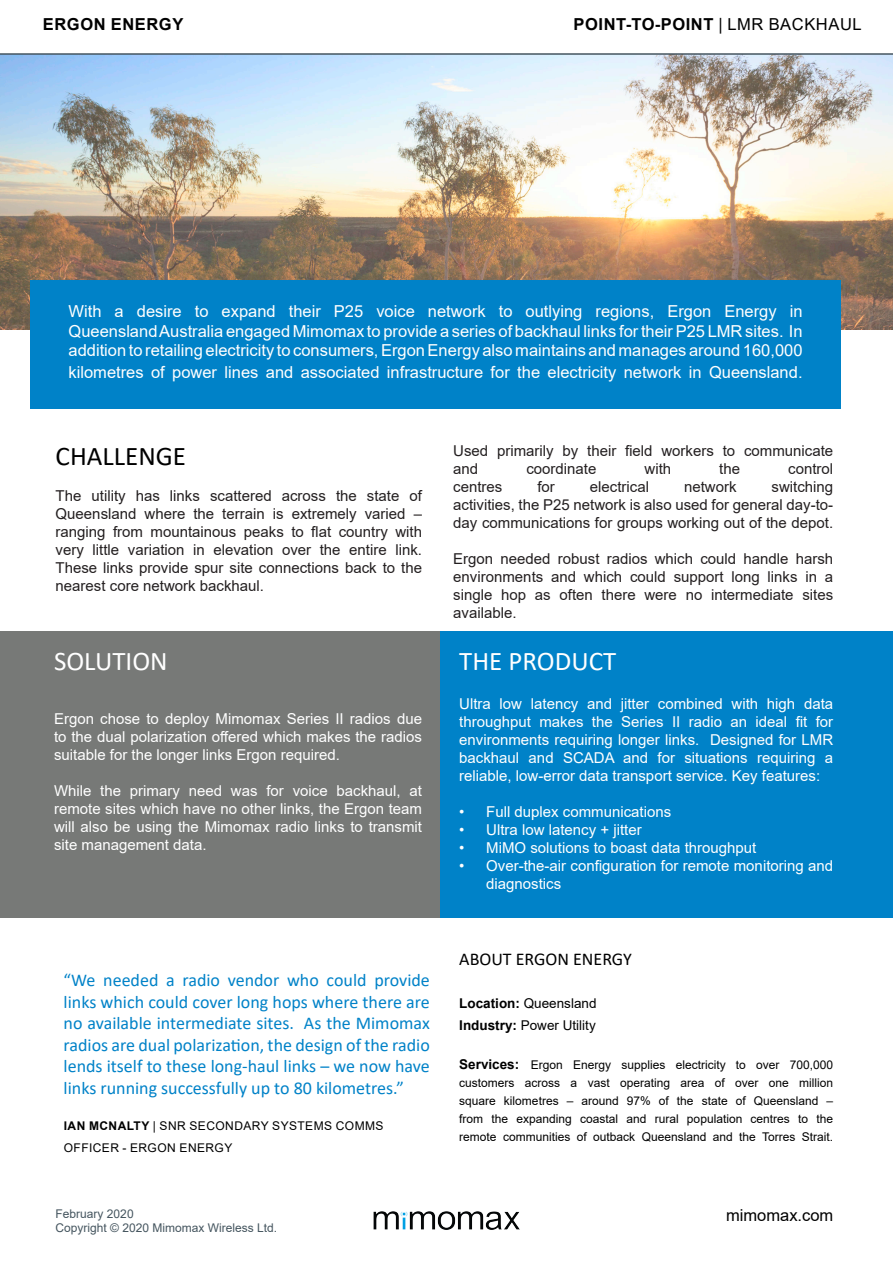
<style>
.page{position:relative;width:893px;height:1263px;background:#fff}
.page>*{position:absolute;margin:0;border:0;box-sizing:border-box;transform-origin:0 0}
.t1{font:27px "Calibri";color:#fff}
.t2{font:27px "Calibri";color:#000}
.t3{font:18px/21.6px "Calibri";color:#0082c8;text-align:justify}
.t4{font:18px "Calibri";color:#000}
.t5{font:16.5px "Arial";color:#fff}
.t6{font:700 16.5px "Arial";letter-spacing:.035em;color:#000}
.t7{font:16.5px "Arial";color:#000}
.t8{font:15px/18px "Arial";color:#fff}
.t9{font:15px/18px "Arial";color:#231f20;text-align:justify}
.t10{font:13.5px "Arial";color:#000}
.t11{font:12px/18px "Arial";color:#000;text-align:justify}
.t12{font:12px "Arial";letter-spacing:.035em;color:#000}
.t13{font:12px "Arial";color:#45555f}
.s1{font-weight:400}
.s2{font-weight:700}
.s3{font-weight:700;font-size:13.5px}
</style>
<div class="page">
<img style="left:0;top:55px;width:893px;height:274px">
<div style="left:31px;top:280px;width:810px;height:128px;background:#0082c8"></div>
<div style="left:0;top:631px;width:893px;height:286px;background:#777977"></div>
<img style="left:373px;top:1211px;width:147px;height:19px">
<hr style="left:0;top:53px;width:893px;height:2px;background:#45555f">
<div style="left:441px;top:631px;width:452px;height:286px;background:#0082c8"></div>
<p class="t6" style="left:43px;top:13px;width:142px">ERGON ENERGY</p>
<p class="t6" style="left:574px;top:13px;width:290px">POINT-TO-POINT <span class="s1">| LMR BACKHAUL</span></p>
<p class="t5" style="left:69px;top:300px;width:736px">With a desire to expand their P25 voice network to outlying regions, Ergon Energy in</p>
<p class="t5" style="left:69px;top:319px;width:735px">Queensland Australia engaged Mimomax to provide a series of backhaul links for their P25 LMR sites. In</p>
<p class="t5" style="left:69px;top:339px;width:735px">addition to retailing electricity to consumers, Ergon Energy also maintains and manages around 160,000</p>
<p class="t5" style="left:69px;top:361px;width:735px">kilometres of power lines and associated infrastructure for the electricity network in Queensland.</p>
<p class="t2" style="left:56px;top:437px;width:132px">CHALLENGE</p>
<p class="t9" style="left:56px;top:486px;width:368px">The utility has links scattered across the state of</p>
<p class="t9" style="left:56px;top:504px;width:368px">Queensland where the terrain is extremely varied –</p>
<p class="t9" style="left:56px;top:522px;width:368px">ranging from mountainous peaks to flat country with very little variation in elevation over the entire link.<br>These links provide spur site connections back to the</p>
<p class="t9" style="left:56px;top:576px;width:210px">nearest core network backhaul.</p>
<p class="t1" style="left:54px;top:642px;width:115px">SOLUTION</p>
<p class="t8" style="left:54px;top:709px;width:370px;text-align:justify">Ergon chose to deploy Mimomax Series II radios due to the dual polarization offered which makes the radios suitable for the longer links Ergon required.</p>
<p class="t8" style="left:54px;top:781px;width:369px">While the primary need was for voice backhaul, at</p>
<p class="t8" style="left:54px;top:799px;width:369px;text-align:justify">remote sites which have no other links, the Ergon team will also be using the Mimomax radio links to transmit site management data.</p>
<p class="t3" style="left:64px;top:969px;width:368px">“We needed a radio vendor who could provide links which could cover long hops where there are no available intermediate sites. As the Mimomax radios are dual polarization, the design of the radio lends itself to these long-haul links – we now have links running successfully up to 80 kilometres.”</p>
<p class="t12" style="left:64px;top:1117px;width:321px"><span class="s2">IAN MCNALTY</span> | SNR SECONDARY SYSTEMS COMMS</p>
<p class="t12" style="left:64px;top:1139px;width:170px">OFFICER - ERGON ENERGY</p>
<p class="t13" style="left:56px;top:1205px;width:80px">February 2020</p>
<p class="t13" style="left:56px;top:1219px;width:223px">Copyright © 2020 Mimomax Wireless Ltd.</p>
<p class="t9" style="left:453px;top:441px;width:381px">Used primarily by their field workers to communicate</p>
<p class="t9" style="left:453px;top:459px;width:27px">and</p>
<p class="t9" style="left:526px;top:459px;width:72px">coordinate</p>
<p class="t9" style="left:644px;top:459px;width:28px">with</p>
<p class="t9" style="left:719px;top:459px;width:22px">the</p>
<p class="t9" style="left:788px;top:459px;width:47px">control</p>
<p class="t9" style="left:453px;top:477px;width:51px">centres</p>
<p class="t9" style="left:537px;top:477px;width:19px">for</p>
<p class="t9" style="left:590px;top:477px;width:61px">electrical</p>
<p class="t9" style="left:684px;top:477px;width:54px">network</p>
<p class="t9" style="left:771px;top:477px;width:63px">switching</p>
<p class="t9" style="left:453px;top:495px;width:381px">activities, the P25 network is also used for general day-to&shy;day communications for groups working out of the depot.</p>
<p class="t9" style="left:453px;top:549px;width:381px">Ergon needed robust radios which could handle harsh</p>
<p class="t9" style="left:453px;top:567px;width:381px">environments and which could support long links in a</p>
<p class="t9" style="left:453px;top:585px;width:381px">single hop as often there were no intermediate sites</p>
<p class="t9" style="left:453px;top:603px;width:65px">available.</p>
<p class="t1" style="left:459px;top:642px;width:159px">THE PRODUCT</p>
<p class="t8" style="left:459px;top:695px;width:375px">Ultra low latency and jitter combined with high data throughput makes the Series II radio an ideal fit for</p>
<p class="t8" style="left:459px;top:731px;width:375px">environments requiring longer links. Designed for LMR backhaul and SCADA and for situations requiring a</p>
<p class="t8" style="left:459px;top:767px;width:362px">reliable, low-error data transport service. Key features:</p>
<p class="t8" style="left:459px;top:803px;width:214px">• Full duplex communications</p>
<p class="t8" style="left:459px;top:821px;width:184px">• Ultra low latency + jitter</p>
<p class="t8" style="left:459px;top:839px;width:299px">• MiMO solutions to boast data throughput</p>
<p class="t8" style="left:486px;top:857px;width:348px;text-indent:-27px">• Over-the-air configuration for remote monitoring and diagnostics</p>
<p class="t4" style="left:459px;top:946px;width:174px">ABOUT ERGON ENERGY</p>
<p class="t10" style="left:459px;top:994px;width:139px"><span class="s2">Location:</span> Queensland</p>
<p class="t10" style="left:459px;top:1016px;width:138px"><span class="s2">Industry:</span> Power Utility</p>
<p class="t11" style="left:459px;top:1056px;width:375px"><span class="s3">Services:</span> Ergon Energy supplies electricity to over 700,000</p>
<p class="t11" style="left:459px;top:1074px;width:375px">customers across a vast operating area of over one million square kilometres – around 97% of the state of Queensland – from the expanding coastal and rural population centres to the</p>
<p class="t11" style="left:459px;top:1128px;width:375px">remote communities of outback Queensland and the Torres Strait.</p>
<p class="t7" style="left:726px;top:1204px;width:109px">mimomax.com</p>
</div>
